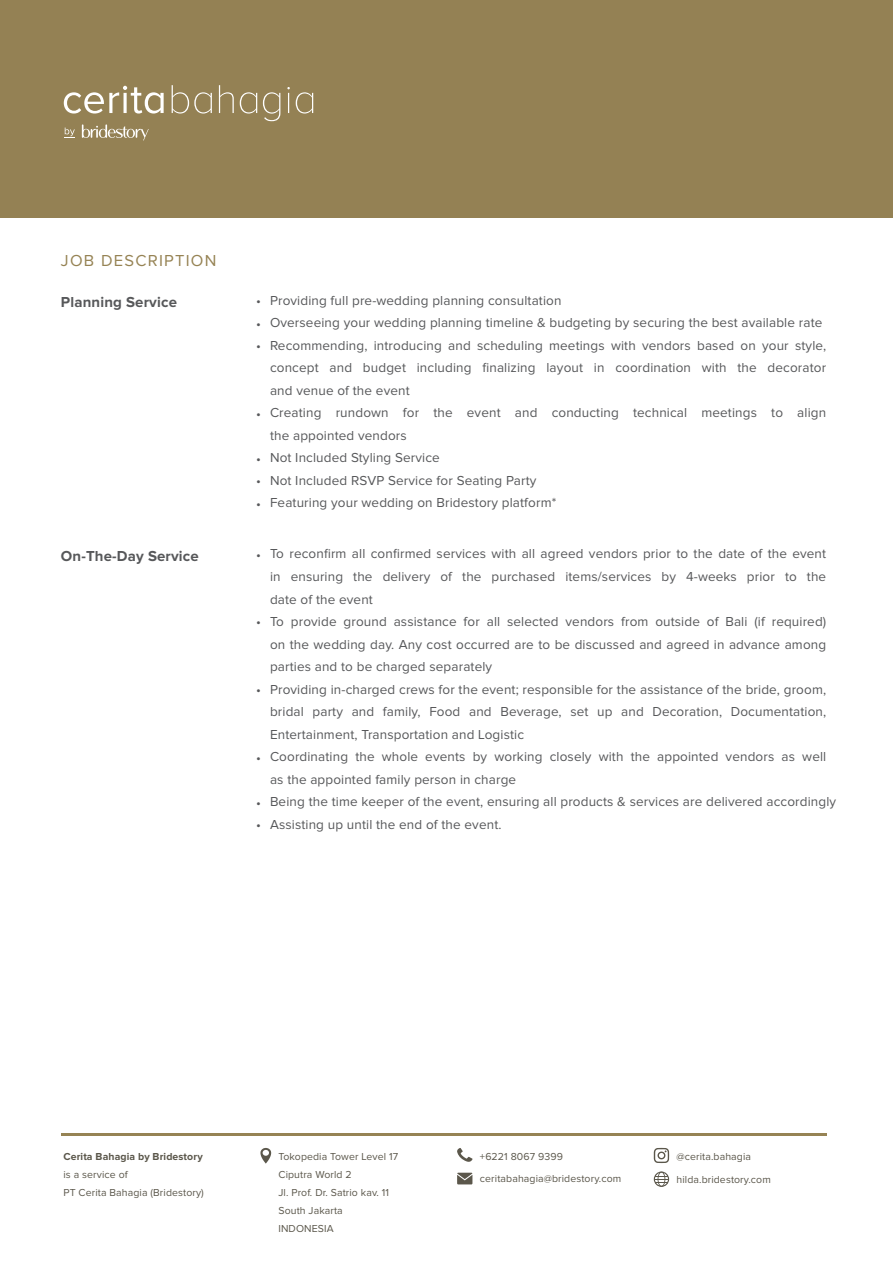
<style>
.page{position:relative;width:893px;height:1263px;background:#fff}
.page>*{position:absolute;margin:0;border:0;box-sizing:border-box;transform-origin:0 0}
.t1{font:16.5px "Proxima Nova";letter-spacing:.075em;color:#968354}
.t2{font:700 15px "Proxima Nova";letter-spacing:.01em;color:#57585a}
.t3{font:13.5px/22.5px "Proxima Nova";letter-spacing:.01em;color:#57585a}
.t4{font:10.5px/18px "Proxima Nova";letter-spacing:.01em;color:#5b574b}
.t5{font:700 10.5px "Proxima Nova";letter-spacing:.01em;color:#5b574b}
</style>
<div class="page">
<div style="left:0;top:0;width:893px;height:217px;background:#948154"></div>
<svg style="left:260px;top:1148px;width:11px;height:15px"></svg>
<svg style="left:457px;top:1148px;width:15px;height:14px"></svg>
<svg style="left:457px;top:1173px;width:15px;height:11px"></svg>
<svg style="left:654px;top:1148px;width:15px;height:15px"></svg>
<svg style="left:654px;top:1171px;width:15px;height:16px"></svg>
<hr style="left:61px;top:1133px;width:766px;height:2px;background:#968354">
<svg style="left:64px;top:86px;width:100px;height:28px"></svg>
<svg style="left:172px;top:85px;width:40px;height:29px"></svg>
<svg style="left:219px;top:85px;width:15px;height:28px"></svg>
<svg style="left:240px;top:92px;width:17px;height:22px"></svg>
<svg style="left:263px;top:92px;width:17px;height:29px"></svg>
<svg style="left:287px;top:87px;width:3px;height:26px"></svg>
<svg style="left:296px;top:92px;width:17px;height:22px"></svg>
<svg style="left:82px;top:124px;width:67px;height:17px"></svg>
<svg style="left:64px;top:128px;width:11px;height:10px"></svg>
<p class="t1" style="left:61px;top:253px;width:157px">JOB DESCRIPTION</p>
<p class="t2" style="left:61px;top:295px;width:118px">Planning Service</p>
<p class="t3" style="left:256px;top:290px;width:6px;text-align:justify">• • •</p>
<p class="t3" style="left:256px;top:402px;width:6px">•</p>
<p class="t3" style="left:256px;top:447px;width:6px;text-align:justify">• • •</p>
<p class="t3" style="left:270px;top:289px;width:558px">Providing full pre-wedding planning consultation<br>Overseeing your wedding planning timeline &amp; budgeting by securing the best available rate Recommending, introducing and scheduling meetings with vendors based on your style, concept and budget including finalizing layout in coordination with the decorator and venue of the event<br>Creating rundown for the event and conducting technical meetings to align the appointed vendors<br>Not Included Styling Service<br>Not Included RSVP Service for Seating Party<br>Featuring your wedding on Bridestory platform*</p>
<p class="t2" style="left:61px;top:549px;width:139px">On-The-Day Service</p>
<p class="t3" style="left:256px;top:544px;width:6px">•</p>
<p class="t3" style="left:256px;top:611px;width:6px">•</p>
<p class="t3" style="left:256px;top:679px;width:6px">•</p>
<p class="t3" style="left:256px;top:746px;width:6px">•</p>
<p class="t3" style="left:256px;top:791px;width:6px">• •</p>
<p class="t3" style="left:270px;top:543px;width:568px">To reconfirm all confirmed services with all agreed vendors prior to the date of the event in ensuring the delivery of the purchased items/services by 4-weeks prior to the date of the event<br>To provide ground assistance for all selected vendors from outside of Bali (if required) on the wedding day. Any cost occurred are to be discussed and agreed in advance among parties and to be charged separately<br>Providing in-charged crews for the event; responsible for the assistance of the bride, groom, bridal party and family, Food and Beverage, set up and Decoration, Documentation, Entertainment, Transportation and Logistic<br>Coordinating the whole events by working closely with the appointed vendors as well as the appointed family person in charge<br>Being the time keeper of the event, ensuring all products &amp; services are delivered accordingly Assisting up until the end of the event.</p>
<p class="t5" style="left:63px;top:1151px;width:141px">Cerita Bahagia by Bridestory</p>
<p class="t4" style="left:63px;top:1166px;width:142px">is a service of<br>PT Cerita Bahagia (Bridestory)</p>
<p class="t4" style="left:278px;top:1148px;width:121px">Tokopedia Tower Level 17<br>Ciputra World 2<br>Jl. Prof. Dr. Satrio kav. 11<br>South Jakarta<br>INDONESIA</p>
<p class="t4" style="left:480px;top:1145px;width:143px;line-height:22.5px">+6221 8067 9399 ceritabahagia@bridestory.com</p>
<p class="t4" style="left:676px;top:1148px;width:76px">@cerita.bahagia</p>
<p class="t4" style="left:676px;top:1171px;width:96px">hilda.bridestory.com</p>
</div>
